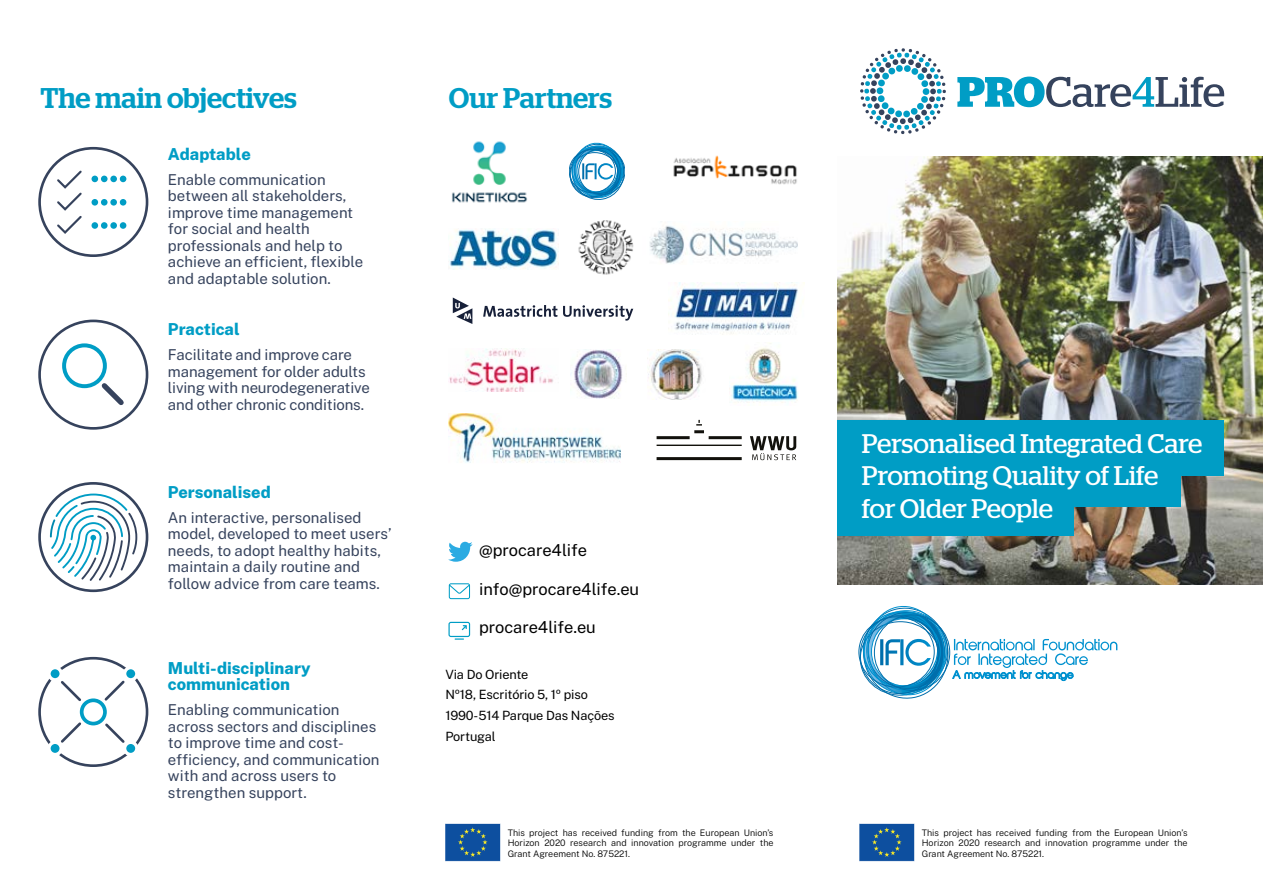
<style>
.page{position:relative;width:1263px;height:893px;background:#fff}
.page>*{position:absolute;margin:0;border:0;box-sizing:border-box;transform-origin:0 0}
.t1{font:500 28.5px "Stag";color:#009dc5}
.t2{font:26.85px/32.2px "Stag";letter-spacing:-.005em;color:#fff}
.t3{font:800 16.5px/16.5px "Public Sans";color:#009dc5}
.t4{font:16.5px "Public Sans";color:#000}
.t5{font:15px/16.5px "Public Sans";color:#36435d}
.t6{font:12.75px/20.7px "Public Sans";letter-spacing:-.01em;color:#000}
.t7{font:300 9px/10.5px "Public Sans";color:#000;text-align:justify}
</style>
<div class="page">
<img style="left:838px;top:156px;width:425px;height:429px">
<svg style="left:448px;top:542px;width:25px;height:20px"></svg>
<svg style="left:449px;top:583px;width:21px;height:16px"></svg>
<svg style="left:448px;top:622px;width:22px;height:18px"></svg>
<svg style="left:860px;top:606px;width:257px;height:92px"></svg>
<svg style="left:957px;top:77px;width:267px;height:30px"></svg>
<svg style="left:860px;top:48px;width:86px;height:86px"></svg>
<div style="left:838px;top:420px;width:386px;height:56px;background:#009dc5"></div>
<div style="left:838px;top:473px;width:236px;height:63px;background:#009dc5"></div>
<div style="left:838px;top:445px;width:343px;height:62px;background:#009dc5"></div>
<svg style="left:859px;top:823px;width:56px;height:38px;background:#215d9d"></svg>
<svg style="left:445px;top:823px;width:56px;height:38px;background:#215d9d"></svg>
<svg style="left:61px;top:680px;width:64px;height:63px"></svg>
<div style="left:80px;top:698px;width:27px;height:27px;border:4px solid #009dc5;border-radius:50%"></div>
<div style="left:38px;top:657px;width:110px;height:110px;border:3px solid #36435d;border-radius:50%"></div>
<svg style="left:49px;top:668px;width:12px;height:12px"></svg>
<div style="left:47px;top:666px;width:16px;height:15px;border:3px solid #fff;border-radius:50%"></div>
<div style="left:125px;top:668px;width:12px;height:12px;background:#009dc5;border-radius:50%"></div>
<div style="left:123px;top:666px;width:15px;height:15px;border:3px solid #fff;border-radius:50%"></div>
<div style="left:49px;top:742px;width:12px;height:12px;background:#009dc5;border-radius:50%"></div>
<div style="left:47px;top:741px;width:16px;height:15px;border:3px solid #fff;border-radius:50%"></div>
<div style="left:125px;top:742px;width:12px;height:12px;background:#009dc5;border-radius:50%"></div>
<div style="left:123px;top:741px;width:15px;height:15px;border:3px solid #fff;border-radius:50%"></div>
<svg style="left:97px;top:378px;width:27px;height:27px"></svg>
<div style="left:62px;top:343px;width:45px;height:45px;border:4px solid #009dc5;border-radius:50%"></div>
<div style="left:38px;top:320px;width:110px;height:110px;border:3px solid #36435d;border-radius:50%"></div>
<svg style="left:50px;top:494px;width:87px;height:87px"></svg>
<div style="left:38px;top:482px;width:110px;height:110px;border:3px solid #36435d;border-radius:50%"></div>
<div style="left:38px;top:147px;width:110px;height:110px;border:3px solid #36435d;border-radius:50%"></div>
<svg style="left:92px;top:176px;width:6px;height:6px"></svg>
<div style="left:101px;top:176px;width:7px;height:6px;background:#009dc5;border-radius:50%"></div>
<div style="left:110px;top:176px;width:7px;height:6px;background:#009dc5;border-radius:50%"></div>
<svg style="left:120px;top:176px;width:6px;height:6px"></svg>
<div style="left:92px;top:199px;width:6px;height:7px;background:#009dc5;border-radius:50%"></div>
<div style="left:101px;top:199px;width:7px;height:7px;background:#009dc5;border-radius:50%"></div>
<div style="left:110px;top:199px;width:7px;height:7px;background:#009dc5;border-radius:50%"></div>
<div style="left:120px;top:199px;width:6px;height:7px;background:#009dc5;border-radius:50%"></div>
<svg style="left:57px;top:170px;width:25px;height:64px"></svg>
<div style="left:92px;top:222px;width:6px;height:7px;background:#009dc5;border-radius:50%"></div>
<div style="left:101px;top:222px;width:7px;height:7px;background:#009dc5;border-radius:50%"></div>
<div style="left:110px;top:222px;width:7px;height:7px;background:#009dc5;border-radius:50%"></div>
<div style="left:120px;top:222px;width:6px;height:7px;background:#009dc5;border-radius:50%"></div>
<svg style="left:570px;top:143px;width:55px;height:57px"></svg>
<div style="left:577px;top:150px;width:42px;height:42px;border:1px solid #0091cf;border-radius:50%"></div>
<div style="left:569px;top:150px;width:46px;height:43px;border:1px solid #006eab;border-radius:50%"></div>
<div style="left:570px;top:149px;width:48px;height:48px;border:1px solid #006eab;border-radius:50%"></div>
<div style="left:579px;top:148px;width:46px;height:47px;border:1px solid #006eab;border-radius:50%"></div>
<img style="left:452px;top:141px;width:76px;height:62px">
<img style="left:673px;top:155px;width:124px;height:30px">
<img style="left:449px;top:229px;width:110px;height:41px">
<img style="left:578px;top:220px;width:56px;height:55px">
<img style="left:649px;top:226px;width:148px;height:38px">
<svg style="left:483px;top:305px;width:74px;height:12px"></svg>
<svg style="left:563px;top:305px;width:70px;height:16px"></svg>
<svg style="left:453px;top:297px;width:19px;height:27px"></svg>
<img style="left:668px;top:283px;width:137px;height:52px">
<img style="left:448px;top:348px;width:105px;height:43px">
<img style="left:570px;top:349px;width:52px;height:49px">
<img style="left:647px;top:350px;width:55px;height:50px">
<img style="left:729px;top:343px;width:69px;height:60px">
<img style="left:448px;top:413px;width:172px;height:50px">
<svg style="left:657px;top:420px;width:139px;height:40px"></svg>
<h1 class="t1" style="left:40px;top:81px;width:258px">The main objectives</h1>
<h1 class="t1" style="left:449px;top:81px;width:165px">Our Partners</h1>
<p class="t3" style="left:168px;top:144px;width:84px">Adaptable</p>
<p class="t5" style="left:168px;top:170px;width:197px">Enable communication between all stakeholders, improve time management for social and health professionals and help to achieve an efficient, flexible and adaptable solution.</p>
<p class="t3" style="left:168px;top:320px;width:73px">Practical</p>
<p class="t5" style="left:168px;top:346px;width:203px">Facilitate and improve care management for older adults living with neurodegenerative and other chronic conditions.</p>
<p class="t3" style="left:168px;top:482px;width:104px">Personalised</p>
<p class="t5" style="left:168px;top:508px;width:225px">An interactive, personalised model, developed to meet users’ needs, to adopt healthy habits, maintain a daily routine and follow advice from care teams.</p>
<p class="t3" style="left:168px;top:659px;width:144px">Multi-disciplinary communication</p>
<p class="t5" style="left:168px;top:701px;width:213px">Enabling communication across sectors and disciplines to improve time and cost&shy;efficiency, and communication with and across users to strengthen support.</p>
<p class="t4" style="left:479px;top:538px;width:110px">@procare4life</p>
<p class="t4" style="left:479px;top:577px;width:161px">info@procare4life.eu</p>
<p class="t4" style="left:479px;top:615px;width:118px">procare4life.eu</p>
<p class="t6" style="left:445px;top:663px;width:171px">Via Do Oriente<br>Nº18, Escritório 5, 1º piso<br>1990-514 Parque Das Nações<br>Portugal</p>
<p class="t7" style="left:508px;top:827px;width:267px">This project has received funding from the European Union’s Horizon 2020 research and innovation programme under the Grant Agreement No. 875221.</p>
<h2 class="t2" style="left:862px;top:427px;width:342px">Personalised Integrated Care<br>Promoting Quality of Life<br>for Older People</h2>
<p class="t7" style="left:922px;top:827px;width:267px">This project has received funding from the European Union’s Horizon 2020 research and innovation programme under the Grant Agreement No. 875221.</p>
</div>
